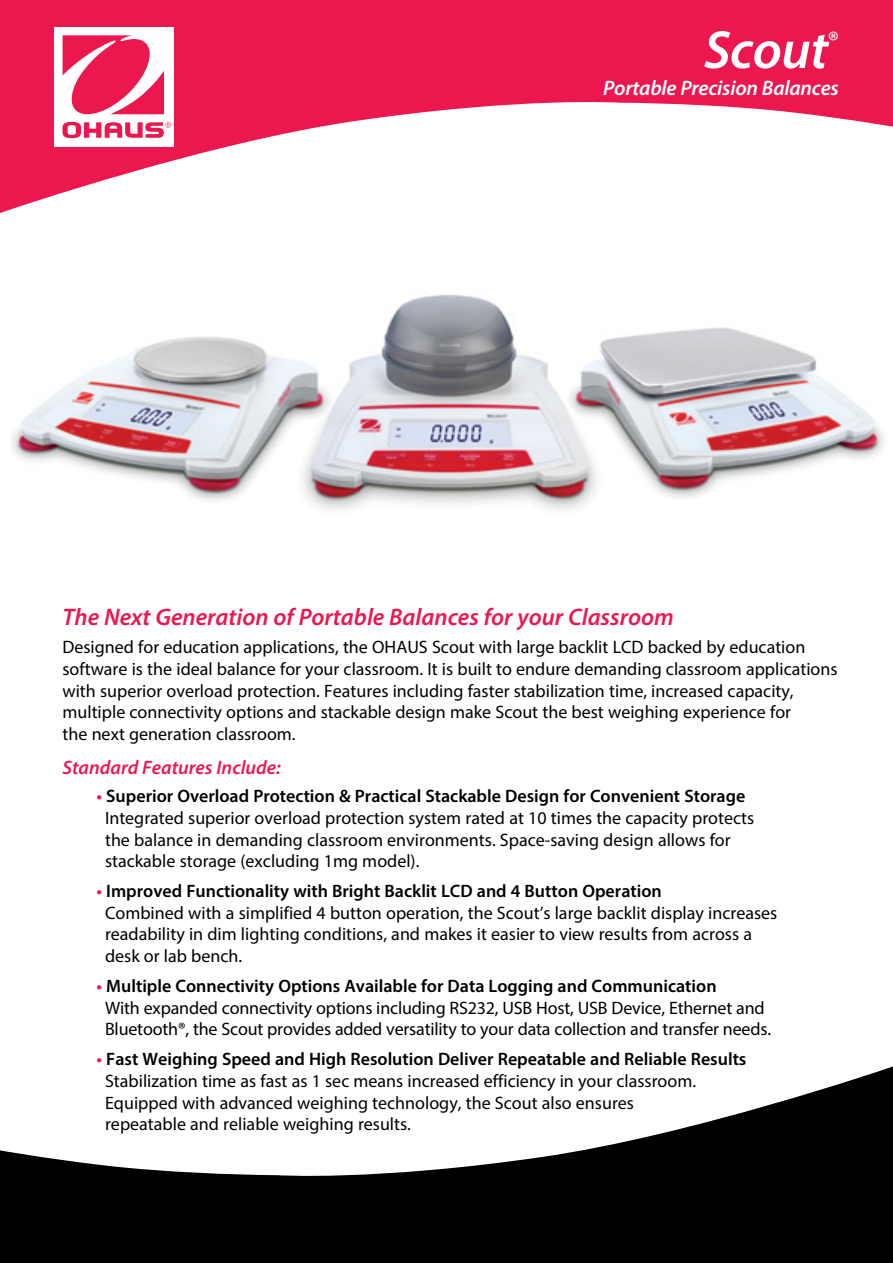
<style>
.page{position:relative;width:893px;height:1263px;background:#fff}
.page>*{position:absolute;margin:0;border:0;box-sizing:border-box;transform-origin:0 0}
.t1{font:italic 600 54px "Myriad Pro";letter-spacing:-.01em;color:#fff}
.t2{font:italic 600 24px "Myriad Pro";color:#ed174f}
.t3{font:italic 600 21px "Myriad Pro";letter-spacing:-.01em;color:#fff}
.t4{font:italic 600 19.5px "Myriad Pro";color:#ed174f}
.t5{font:18px/21.6px "Myriad Pro";color:#000}
.s1{font-weight:600;color:#ed174f}
.s2{font-weight:600}
</style>
<div class="page">
<svg style="left:0;top:0;width:893px;height:213px;fill:#ed174f"></svg>
<div style="left:54px;top:27px;width:120px;height:119px;background:#fff"></div>
<svg style="left:62px;top:35px;width:109px;height:103px"></svg>
<svg style="left:0;top:1066px;width:893px;height:197px;fill:#000"></svg>
<img style="left:312px;top:294px;width:251px;height:216px">
<img style="left:11px;top:294px;width:340px;height:210px">
<img style="left:563px;top:327px;width:322px;height:183px">
<h1 class="t1" style="left:704px;top:16px;width:137px">Scout<sup>®</sup></h1>
<p class="t3" style="left:603px;top:75px;width:237px">Portable Precision Balances</p>
<h2 class="t2" style="left:63px;top:602px;width:613px">The Next Generation of Portable Balances for your Classroom</h2>
<p class="t5" style="left:63px;top:636px;width:777px">Designed for education applications, the OHAUS Scout with large backlit LCD backed by education software is the ideal balance for your classroom. It is built to endure demanding classroom applications with superior overload protection. Features including faster stabilization time, increased capacity, multiple connectivity options and stackable design make Scout the best weighing experience for<br>the next generation classroom.</p>
<p class="t4" style="left:63px;top:755px;width:220px">Standard Features Include:</p>
<p class="t5" style="left:105px;top:785px;width:651px;text-indent:-9px"><span class="s1">•</span> <span class="s2">Superior Overload Protection &amp; Practical Stackable Design for Convenient Storage </span>Integrated superior overload protection system rated at 10 times the capacity protects the balance in demanding classroom environments. Space-saving design allows for stackable storage (excluding 1mg model).</p>
<p class="t5" style="left:105px;top:880px;width:674px;text-indent:-9px"><span class="s1">•</span> <span class="s2">Improved Functionality with Bright Backlit LCD and 4 Button Operation<br></span>Combined with a simplified 4 button operation, the Scout’s large backlit display increases readability in dim lighting conditions, and makes it easier to view results from across a desk or lab bench.</p>
<p class="t5" style="left:105px;top:975px;width:667px;text-indent:-9px"><span class="s1">•</span> <span class="s2">Multiple Connectivity Options Available for Data Logging and Communication<br></span>With expanded connectivity options including RS232, USB Host, USB Device, Ethernet and<br>Bluetooth®, the Scout provides added versatility to your data collection and transfer needs.</p>
<p class="t5" style="left:105px;top:1048px;width:643px;text-indent:-9px"><span class="s1">•</span> <span class="s2">Fast Weighing Speed and High Resolution Deliver Repeatable and Reliable Results </span>Stabilization time as fast as 1 sec means increased efficiency in your classroom.<br>Equipped with advanced weighing technology, the Scout also ensures<br>repeatable and reliable weighing results.</p>
</div>
